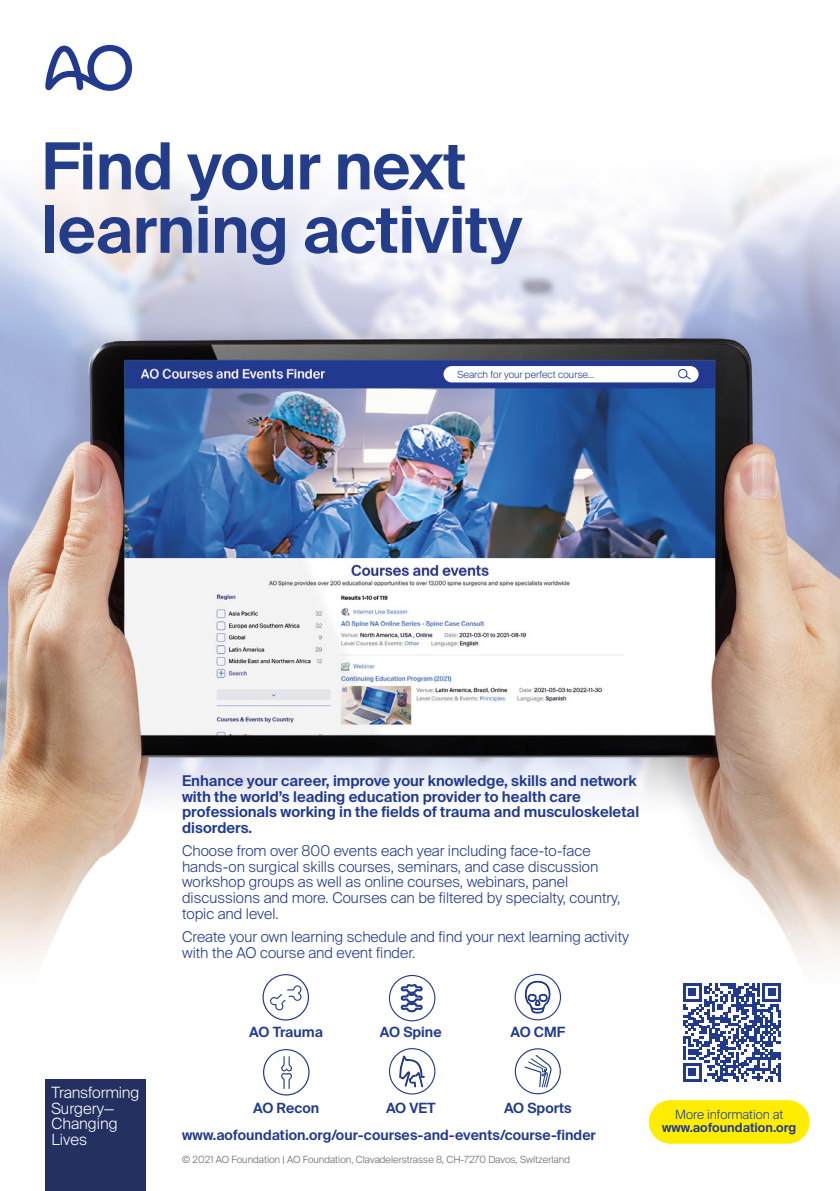
<style>
.page{position:relative;width:840px;height:1191px;background:#fff}
.page>*{position:absolute;margin:0;border:0;box-sizing:border-box;transform-origin:0 0}
.t1{font:600 64.8px/63.4px "Suisse Intl";letter-spacing:-.01em;color:#233d8b}
.t2{font:300 15.6px/15.6px "Suisse Intl";color:#fff}
.t3{font:300 14.8px/15.6px "Suisse Intl";color:#213a8f}
.t4{font:600 14.8px/15.6px "Suisse Intl";color:#213a8f}
.t5{font:600 14.2px "Suisse Intl";color:#213a8f}
.t6{font:600 12.6px "Suisse Intl";color:#213a8f}
.t7{font:300 12.6px "Suisse Intl";color:#213a8f}
.t8{font:300 9.8px "Suisse Intl";color:#666665}
.t9{font:300 9.8px "Suisse Intl";color:#213a8f}
</style>
<div class="page">
<img style="left:0;top:44px;width:839px;height:1147px">
<svg style="left:45px;top:45px;width:87px;height:46px"></svg>
<div style="left:45px;top:1079px;width:100px;height:112px;background:#24305f"></div>
<svg style="left:682px;top:983px;width:98px;height:98px"></svg>
<div style="left:648px;top:1100px;width:161px;height:43px;background:#ffed00;border-radius:22px"></div>
<svg style="left:263px;top:1049px;width:46px;height:46px"></svg>
<div style="left:388px;top:1048px;width:47px;height:46px;border:1px solid #223a88;border-radius:50%"></div>
<svg style="left:399px;top:1052px;width:25px;height:42px"></svg>
<div style="left:514px;top:1048px;width:46px;height:46px;border:1px solid #223a88;border-radius:50%"></div>
<svg style="left:523px;top:1053px;width:28px;height:35px"></svg>
<svg style="left:262px;top:974px;width:47px;height:46px"></svg>
<div style="left:514px;top:974px;width:46px;height:46px;border:1px solid #223a88;border-radius:50%"></div>
<svg style="left:524px;top:980px;width:26px;height:33px"></svg>
<div style="left:388px;top:975px;width:47px;height:46px;border:1px solid #223a88;border-radius:50%"></div>
<svg style="left:400px;top:984px;width:22px;height:28px"></svg>
<div style="left:443px;top:366px;width:255px;height:16px;background:#fff;border-radius:8px"></div>
<div style="left:677px;top:369px;width:10px;height:9px;border:1px solid #213a8f;border-radius:50%"></div>
<svg style="left:684px;top:375px;width:7px;height:5px"></svg>
<h1 class="t1" style="left:41px;top:135px;width:482px">Find your next learning activity</h1>
<p class="t9" style="left:457px;top:368px;width:138px">Search for your perfect course...</p>
<p class="t2" style="left:51px;top:1085px;width:89px">Transforming<br>Surgery—<br>Changing<br>Lives</p>
<p class="t4" style="left:182px;top:773px;width:458px">Enhance your career, improve your knowledge, skills and network with the world’s leading education provider to health care professionals working in the fields of trauma and musculoskeletal disorders.</p>
<p class="t3" style="left:182px;top:843px;width:439px">Choose from over 800 events each year including face-to-face hands-on surgical skills courses, seminars, and case discussion workshop groups as well as online courses, webinars, panel discussions and more. Courses can be filtered by specialty, country, topic and level.</p>
<p class="t3" style="left:182px;top:929px;width:448px">Create your own learning schedule and find your next learning activity with the AO course and event finder.</p>
<p class="t5" style="left:249px;top:1023px;width:75px">AO Trauma</p>
<p class="t5" style="left:380px;top:1023px;width:63px">AO Spine</p>
<p class="t5" style="left:510px;top:1023px;width:56px">AO CMF</p>
<p class="t5" style="left:253px;top:1099px;width:68px">AO Recon</p>
<p class="t5" style="left:386px;top:1099px;width:51px">AO VET</p>
<p class="t5" style="left:503px;top:1099px;width:69px">AO Sports</p>
<p class="t5" style="left:182px;top:1126px;width:415px">www.aofoundation.org/our-courses-and-events/course-finder</p>
<p class="t8" style="left:182px;top:1154px;width:389px">© 2021 AO Foundation | AO Foundation, Clavadelerstrasse 8, CH-7270 Davos, Switzerland</p>
<p class="t7" style="left:674px;top:1107px;width:110px">More information at</p>
<p class="t6" style="left:661px;top:1120px;width:136px">www.aofoundation.org</p>
</div>
